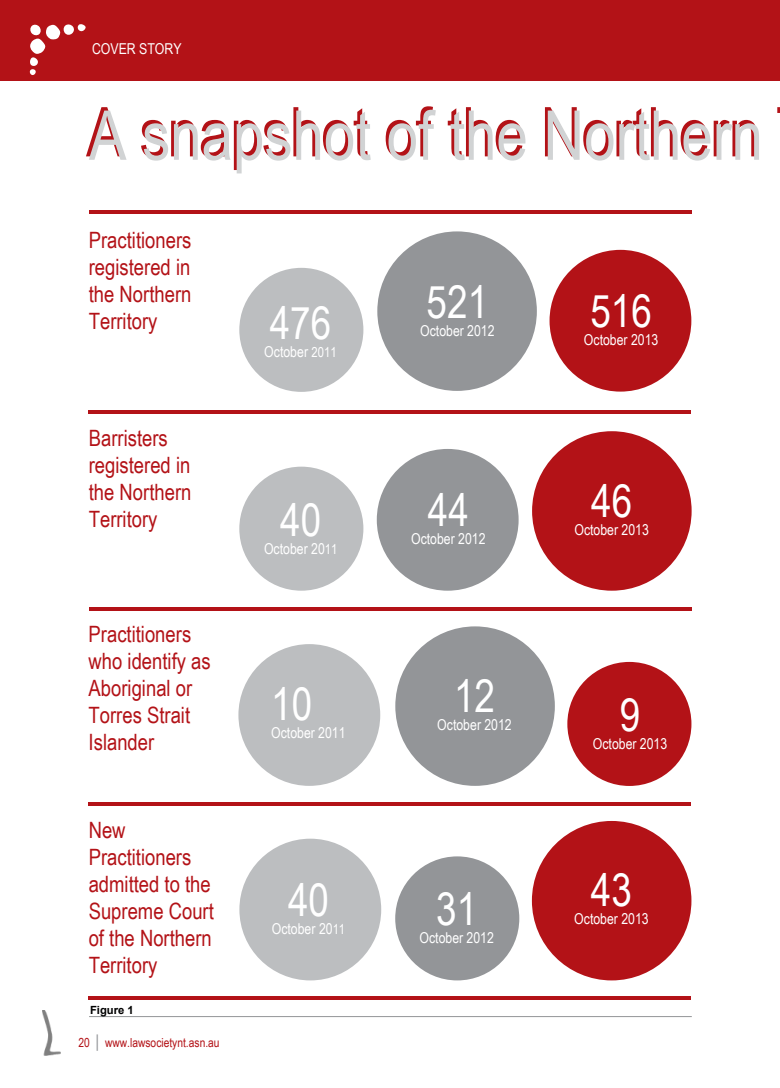
<style>
.page{position:relative;width:780px;height:1088px;background:#fff}
.page>*{position:absolute;margin:0;border:0;box-sizing:border-box;transform-origin:0 0}
.t1{font:68.75px "Arial Narrow";color:#b31217}
.t2{font:45px "Arial Narrow";color:#fff}
.t3{font:22.5px/27px "Arial Narrow";color:#b31217}
.t4{font:15px "Arial Narrow";color:#fff}
.t5{font:12.5px "Arial Narrow";color:#b31217}
.t6{font:700 11.25px "Arial";color:#000}
.s1{font-size:17.5px;color:#939598}
.s2{font-size:13.75px}
</style>
<div class="page">
<div style="left:0;top:0;width:780px;height:81px;background:#b31217"></div>
<svg style="left:29px;top:24px;width:57px;height:51px"></svg>
<hr style="left:89px;top:1016px;width:602px;height:1px;background:#939598">
<img style="left:43px;top:1010px;width:17px;height:45px">
<hr style="left:88px;top:996px;width:602px;height:3px;background:#b31217">
<hr style="left:89px;top:210px;width:602px;height:4px;background:#b31217">
<hr style="left:88px;top:410px;width:602px;height:4px;background:#b31217">
<hr style="left:89px;top:607px;width:602px;height:3px;background:#b31217">
<div style="left:549px;top:250px;width:142px;height:142px;background:#b31217;border-radius:50%"></div>
<div style="left:377px;top:231px;width:160px;height:160px;background:#939598;border-radius:50%"></div>
<div style="left:239px;top:268px;width:124px;height:124px;background:#bcbec0;border-radius:50%"></div>
<div style="left:532px;top:821px;width:159px;height:159px;background:#b31217;border-radius:50%"></div>
<div style="left:395px;top:856px;width:124px;height:124px;background:#939598;border-radius:50%"></div>
<div style="left:239px;top:839px;width:142px;height:141px;background:#bcbec0;border-radius:50%"></div>
<hr style="left:88px;top:802px;width:602px;height:4px;background:#b31217">
<div style="left:532px;top:431px;width:159px;height:160px;background:#b31217;border-radius:50%"></div>
<div style="left:377px;top:449px;width:141px;height:142px;background:#939598;border-radius:50%"></div>
<div style="left:239px;top:467px;width:124px;height:124px;background:#bcbec0;border-radius:50%"></div>
<div style="left:567px;top:662px;width:124px;height:124px;background:#b31217;border-radius:50%"></div>
<div style="left:395px;top:626px;width:160px;height:160px;background:#939598;border-radius:50%"></div>
<div style="left:238px;top:644px;width:142px;height:142px;background:#bcbec0;border-radius:50%"></div>
<p class="t4" style="left:92px;top:43px;width:91px">COVER STORY</p>
<h1 class="t1" style="left:86px;top:106px;width:675px">A snapshot of the Northern</h1>
<p class="t3" style="left:89px;top:228px;width:104px;text-align:justify">Practitioners registered in the Northern Territory</p>
<p class="t3" style="left:89px;top:427px;width:104px">Barristers registered in the Northern<br>Territory</p>
<p class="t3" style="left:89px;top:622px;width:124px">Practitioners who identify as<br>Aboriginal or<br>Torres Strait<br>Islander</p>
<p class="t3" style="left:89px;top:819px;width:127px">New<br>Practitioners admitted to the<br>Supreme Court of the Northern<br>Territory</p>
<p class="t6" style="left:90px;top:1005px;width:45px">Figure 1</p>
<p class="t5" style="left:78px;top:1038px;width:143px">20 <span class="s1">|</span> www.lawsocietynt.asn.au</p>
<h2 class="t2" style="left:270px;top:306px;width:63px">476</h2>
<p class="t4" style="left:264px;top:346px;width:74px">October <span class="s2">2011</span></p>
<h2 class="t2" style="left:280px;top:503px;width:43px">40</h2>
<p class="t4" style="left:264px;top:543px;width:75px">October 20<span class="s2">11</span></p>
<h2 class="t2" style="left:271px;top:687px;width:43px">10</h2>
<p class="t4" style="left:271px;top:727px;width:76px">October 2011</p>
<h2 class="t2" style="left:288px;top:883px;width:43px">40</h2>
<p class="t4" style="left:272px;top:923px;width:75px">October 20<span class="s2">11</span></p>
<h2 class="t2" style="left:426px;top:285px;width:63px">521</h2>
<p class="t4" style="left:420px;top:325px;width:76px">October 2012</p>
<h2 class="t2" style="left:428px;top:493px;width:43px">44</h2>
<p class="t4" style="left:411px;top:532px;width:76px">October 2012</p>
<h2 class="t2" style="left:454px;top:679px;width:43px">12</h2>
<p class="t4" style="left:437px;top:719px;width:76px">October 2012</p>
<h2 class="t2" style="left:436px;top:892px;width:43px">31</h2>
<p class="t4" style="left:419px;top:932px;width:76px">October 2012</p>
<h2 class="t2" style="left:590px;top:295px;width:63px">516</h2>
<p class="t4" style="left:584px;top:334px;width:76px">October 2013</p>
<h2 class="t2" style="left:591px;top:484px;width:43px">46</h2>
<p class="t4" style="left:574px;top:524px;width:76px">October 2013</p>
<h2 class="t2" style="left:619px;top:698px;width:22px">9</h2>
<p class="t4" style="left:593px;top:738px;width:76px">October 2013</p>
<h2 class="t2" style="left:591px;top:873px;width:43px">43</h2>
<p class="t4" style="left:574px;top:913px;width:76px">October 2013</p>
</div>
